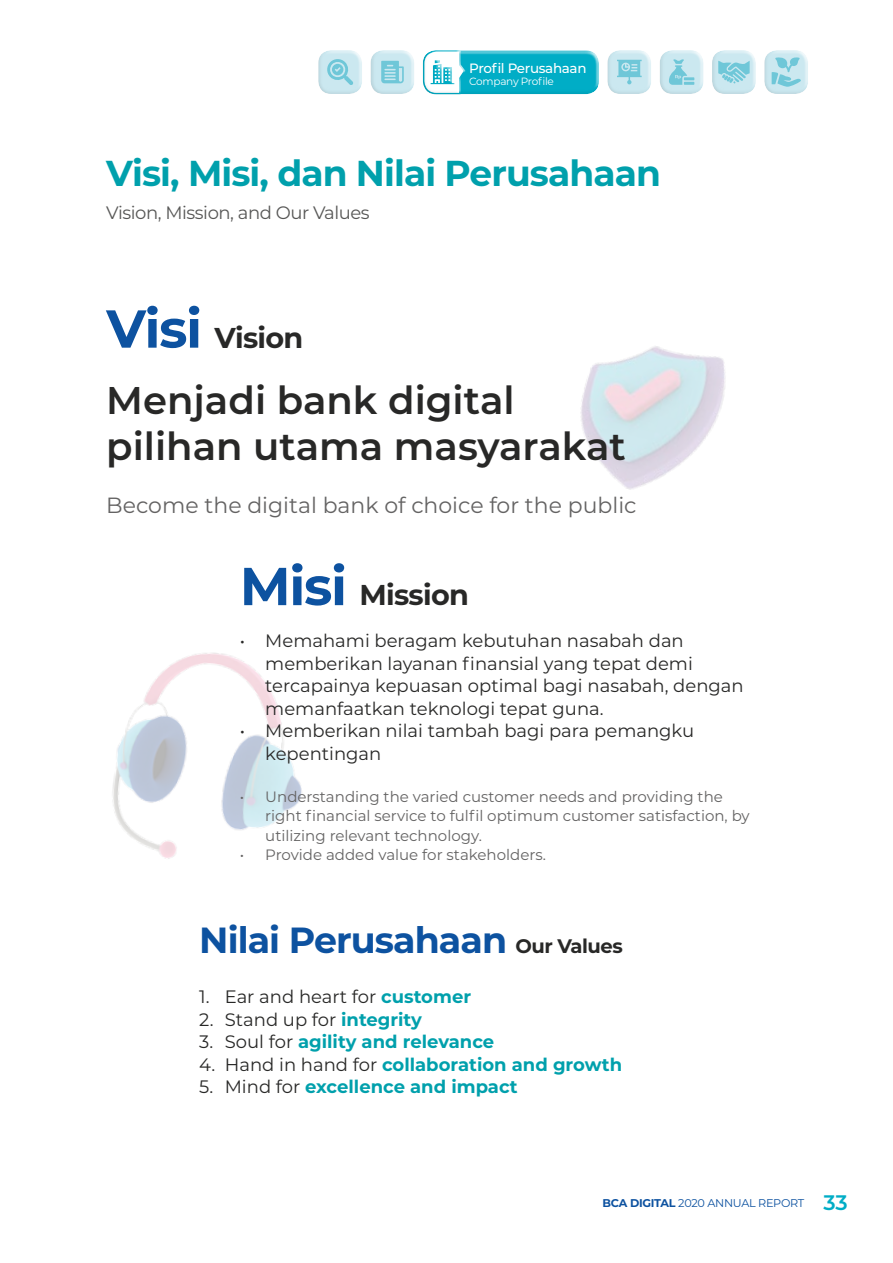
<style>
.page{position:relative;width:893px;height:1263px;background:#fff}
.page>*{position:absolute;margin:0;border:0;box-sizing:border-box;transform-origin:0 0}
.t1{font:600 38.55px/46.3px "Montserrat";color:#282827}
.t2{font:700 36.3px "Montserrat";letter-spacing:-.025em;color:#0d52a0}
.t3{font:700 36px "Montserrat";letter-spacing:-.025em;color:#00a0ac}
.t4{font:700 28.65px "Montserrat";letter-spacing:-.025em;color:#282827}
.t5{font:21.9px "Montserrat";color:#646363}
.t6{font:18px/22.5px "Montserrat";color:#282827}
.t7{font:700 18px "Montserrat";color:#00a0ac}
.t8{font:18px "Montserrat";letter-spacing:-.025em;color:#575756}
.t9{font:15px/19.5px "Montserrat";color:#646363}
.t10{font:500 13.5px "Montserrat";letter-spacing:-.025em;color:#fff}
.t11{font:11.25px "Montserrat";letter-spacing:-.025em;color:#0d52a0}
.t12{font:10.5px "Montserrat";letter-spacing:-.025em;color:#fff}
.s1{font-size:53.25px;color:#0d52a0}
.s2{font-size:19.5px;color:#282827}
.s3{font-weight:700;color:#00a0ac}
.s4{font-weight:400;color:#282827}
.s5{font-weight:700}
.s6{font-weight:600;font-size:21px;color:#00adc6}
</style>
<div class="page">
<img style="left:112px;top:653px;width:190px;height:206px">
<img style="left:580px;top:346px;width:145px;height:144px">
<div style="left:605px;top:50px;width:46px;height:46px;background:#dadada;opacity:.75"></div>
<svg style="left:617px;top:60px;width:25px;height:24px"></svg>
<div style="left:657px;top:50px;width:47px;height:46px;background:#dadada;opacity:.75"></div>
<svg style="left:669px;top:59px;width:25px;height:26px"></svg>
<div style="left:709px;top:50px;width:47px;height:46px;background:#dadada;opacity:.75"></div>
<svg style="left:718px;top:61px;width:32px;height:23px"></svg>
<div style="left:762px;top:50px;width:46px;height:46px;background:#dadada;opacity:.75"></div>
<svg style="left:772px;top:57px;width:29px;height:30px"></svg>
<div style="left:316px;top:50px;width:46px;height:46px;background:#dadada;opacity:.75"></div>
<svg style="left:326px;top:58px;width:27px;height:27px"></svg>
<div style="left:368px;top:50px;width:46px;height:46px;background:#dadada;opacity:.75"></div>
<svg style="left:381px;top:61px;width:23px;height:22px"></svg>
<div style="left:420px;top:50px;width:179px;height:46px;background:#dadada;opacity:.75"></div>
<div style="left:424px;top:50px;width:42px;height:46px;background:#fff"></div>
<div style="left:421px;top:50px;width:44px;height:46px;background:#fefefe"></div>
<svg style="left:423px;top:50px;width:43px;height:45px"></svg>
<div style="left:429px;top:58px;width:27px;height:27px;background:#fff"></div>
<div style="left:429px;top:58px;width:26px;height:27px;background:#dadada;opacity:.75"></div>
<p class="t10" style="left:469px;top:58px;width:119px">Profil Perusahaan</p>
<p class="t12" style="left:469px;top:74px;width:86px">Company Profile</p>
<h3 class="t3" style="left:106px;top:148px;width:556px">Visi, Misi, dan Nilai Perusahaan</h3>
<p class="t8" style="left:106px;top:200px;width:265px">Vision, Mission, and Our Values</p>
<h3 class="t4" style="left:106px;top:317px;width:199px"><span class="s1">Visi</span> Vision</h3>
<h1 class="t1" style="left:106px;top:375px;width:521px">Menjadi bank digital pilihan utama masyarakat</h1>
<p class="t5" style="left:106px;top:491px;width:532px">Become the digital bank of choice for the public</p>
<h3 class="t4" style="left:240px;top:574px;width:231px"><span class="s1">Misi</span> Mission</h3>
<p class="t6" style="left:265px;top:629px;width:480px;text-indent:-26px">• Memahami beragam kebutuhan nasabah dan memberikan layanan finansial yang tepat demi tercapainya kepuasan optimal bagi nasabah, dengan memanfaatkan teknologi tepat guna.</p>
<p class="t6" style="left:265px;top:719px;width:431px;text-indent:-26px">• Memberikan nilai tambah bagi para pemangku kepentingan</p>
<p class="t9" style="left:265px;top:786px;width:486px;text-indent:-26px">• Understanding the varied customer needs and providing the right financial service to fulfil optimum customer satisfaction, by utilizing relevant technology.</p>
<p class="t9" style="left:240px;top:845px;width:308px">• Provide added value for stakeholders.</p>
<h2 class="t2" style="left:199px;top:914px;width:425px">Nilai Perusahaan <span class="s2">Our Values</span></h2>
<p class="t6" style="left:199px;top:985px;width:273px">1. Ear and heart for <span class="s3">customer</span></p>
<p class="t6" style="left:199px;top:1007px;width:224px">2. Stand up for <span class="s3">integrity</span></p>
<p class="t7" style="left:199px;top:1029px;width:296px"><span class="s4">3. Soul for</span> agility and relevance</p>
<p class="t7" style="left:199px;top:1051px;width:424px"><span class="s4">4. Hand in hand for</span> collaboration and growth</p>
<p class="t7" style="left:199px;top:1074px;width:320px"><span class="s4">5. Mind for</span> excellence and impact</p>
<p class="t11" style="left:603px;top:1196px;width:247px"><span class="s5">BCA DIGITAL</span> 2020 ANNUAL REPORT <span class="s6">33</span></p>
</div>
